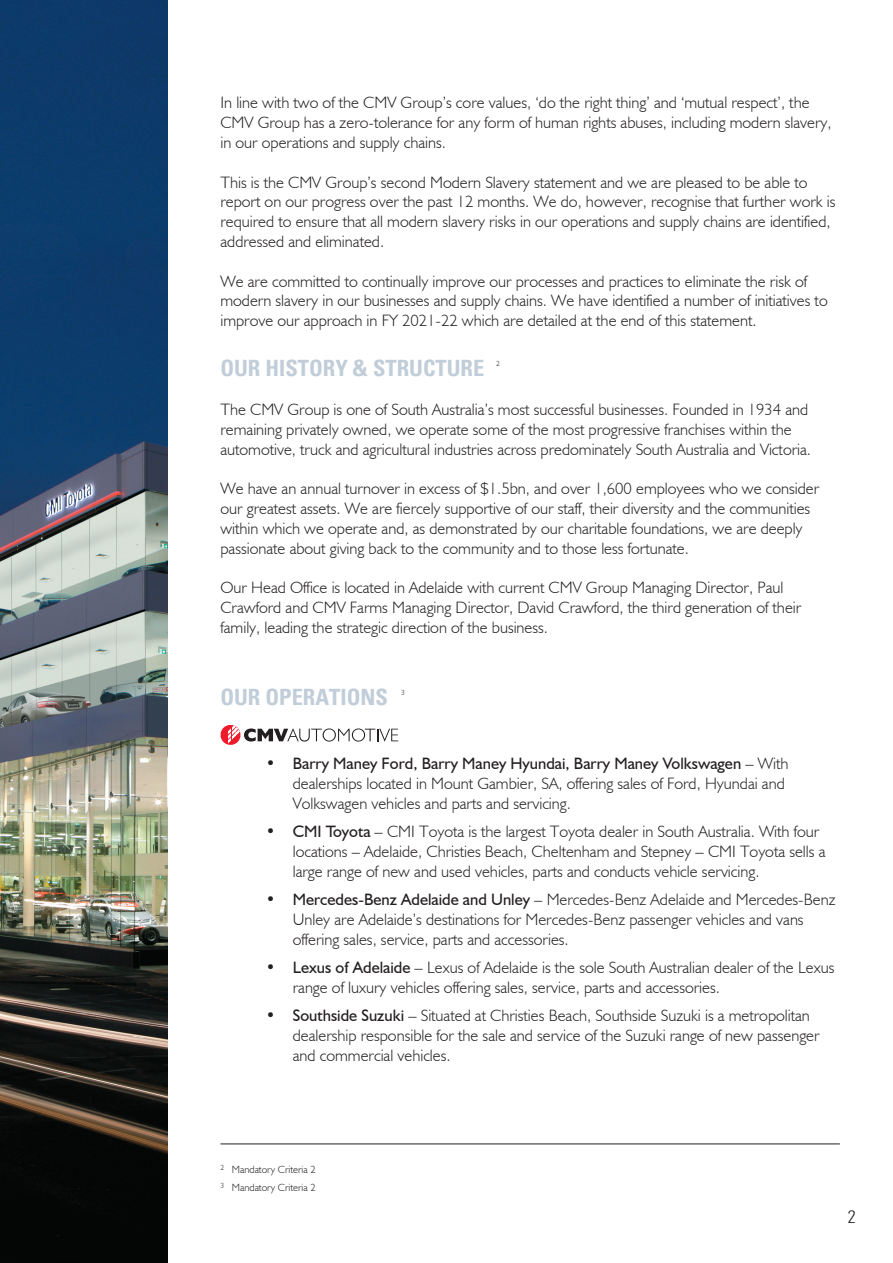
<style>
.page{position:relative;width:893px;height:1263px;background:#fff}
.page>*{position:absolute;margin:0;border:0;box-sizing:border-box;transform-origin:0 0}
.t1{font:700 condensed 22.5px "Univers";color:#c1cdd8}
.t2{font:300 condensed 18px "Univers";color:#231f20}
.t3{font:300 16.5px/19.8px "Humanist 521 BT";color:#231f20}
.t4{font:300 10.5px "Humanist 521 BT";color:#231f20}
.t5{font:300 7.5px "Humanist 521 BT";color:#231f20}
.s1{font-weight:400}
</style>
<div class="page">
<svg style="left:220px;top:725px;width:178px;height:20px"></svg>
<img style="left:0;top:0;width:167px;height:1263px">
<hr style="left:220px;top:1143px;width:620px;height:1px;background:#231f20">
<p class="t3" style="left:220px;top:93px;width:613px">In line with two of the CMV Group’s core values, ‘do the right thing’ and ‘mutual respect’, the<br>CMV Group has a zero-tolerance for any form of human rights abuses, including modern slavery, in our operations and supply chains.</p>
<p class="t3" style="left:220px;top:172px;width:616px">This is the CMV Group’s second Modern Slavery statement and we are pleased to be able to report on our progress over the past 12 months. We do, however, recognise that further work is required to ensure that all modern slavery risks in our operations and supply chains are identified, addressed and eliminated.</p>
<p class="t3" style="left:220px;top:271px;width:609px">We are committed to continually improve our processes and practices to eliminate the risk of modern slavery in our businesses and supply chains. We have identified a number of initiatives to improve our approach in FY 2021-22 which are detailed at the end of this statement.</p>
<p class="t1" style="left:220px;top:355px;width:265px">OUR HISTORY &amp; STRUCTURE</p>
<p class="t5" style="left:496px;top:359px;width:5px">2</p>
<p class="t3" style="left:220px;top:399px;width:592px">The CMV Group is one of South Australia’s most successful businesses. Founded in 1934 and remaining privately owned, we operate some of the most progressive franchises within the automotive, truck and agricultural industries across predominately South Australia and Victoria.</p>
<p class="t3" style="left:220px;top:478px;width:600px">We have an annual turnover in excess of $1.5bn, and over 1,600 employees who we consider our greatest assets. We are fiercely supportive of our staff, their diversity and the communities within which we operate and, as demonstrated by our charitable foundations, we are deeply passionate about giving back to the community and to those less fortunate.</p>
<p class="t3" style="left:220px;top:577px;width:582px">Our Head Office is located in Adelaide with current CMV Group Managing Director, Paul<br>Crawford and CMV Farms Managing Director, David Crawford, the third generation of their family, leading the strategic direction of the business.</p>
<p class="t1" style="left:220px;top:683px;width:169px">OUR OPERATIONS</p>
<p class="t5" style="left:401px;top:688px;width:5px">3</p>
<p class="t3" style="left:293px;top:753px;width:497px;text-indent:-27px"><span class="s1">• Barry Maney Ford, Barry Maney Hyundai, Barry Maney Volkswagen</span> – With dealerships located in Mount Gambier, SA, offering sales of Ford, Hyundai and<br>Volkswagen vehicles and parts and servicing.</p>
<p class="t3" style="left:293px;top:821px;width:534px;text-indent:-27px"><span class="s1">• CMI Toyota</span> – CMI Toyota is the largest Toyota dealer in South Australia. With four locations – Adelaide, Christies Beach, Cheltenham and Stepney – CMI Toyota sells a large range of new and used vehicles, parts and conducts vehicle servicing.</p>
<p class="t3" style="left:293px;top:889px;width:544px;text-indent:-27px"><span class="s1">• Mercedes-Benz Adelaide and Unley</span> – Mercedes-Benz Adelaide and Mercedes-Benz<br>Unley are Adelaide’s destinations for Mercedes-Benz passenger vehicles and vans offering sales, service, parts and accessories.</p>
<p class="t3" style="left:293px;top:957px;width:543px;text-indent:-27px"><span class="s1">• Lexus of Adelaide</span> – Lexus of Adelaide is the sole South Australian dealer of the Lexus range of luxury vehicles offering sales, service, parts and accessories.</p>
<p class="t3" style="left:293px;top:1005px;width:528px;text-indent:-27px"><span class="s1">• Southside Suzuki</span> – Situated at Christies Beach, Southside Suzuki is a metropolitan dealership responsible for the sale and service of the Suzuki range of new passenger and commercial vehicles.</p>
<p class="t5" style="left:220px;top:1163px;width:5px">2</p>
<p class="t5" style="left:220px;top:1181px;width:5px">3</p>
<p class="t4" style="left:232px;top:1163px;width:85px">Mandatory Criteria 2</p>
<p class="t4" style="left:232px;top:1181px;width:85px">Mandatory Criteria 2</p>
<p class="t2" style="left:848px;top:1206px;width:9px">2</p>
</div>
